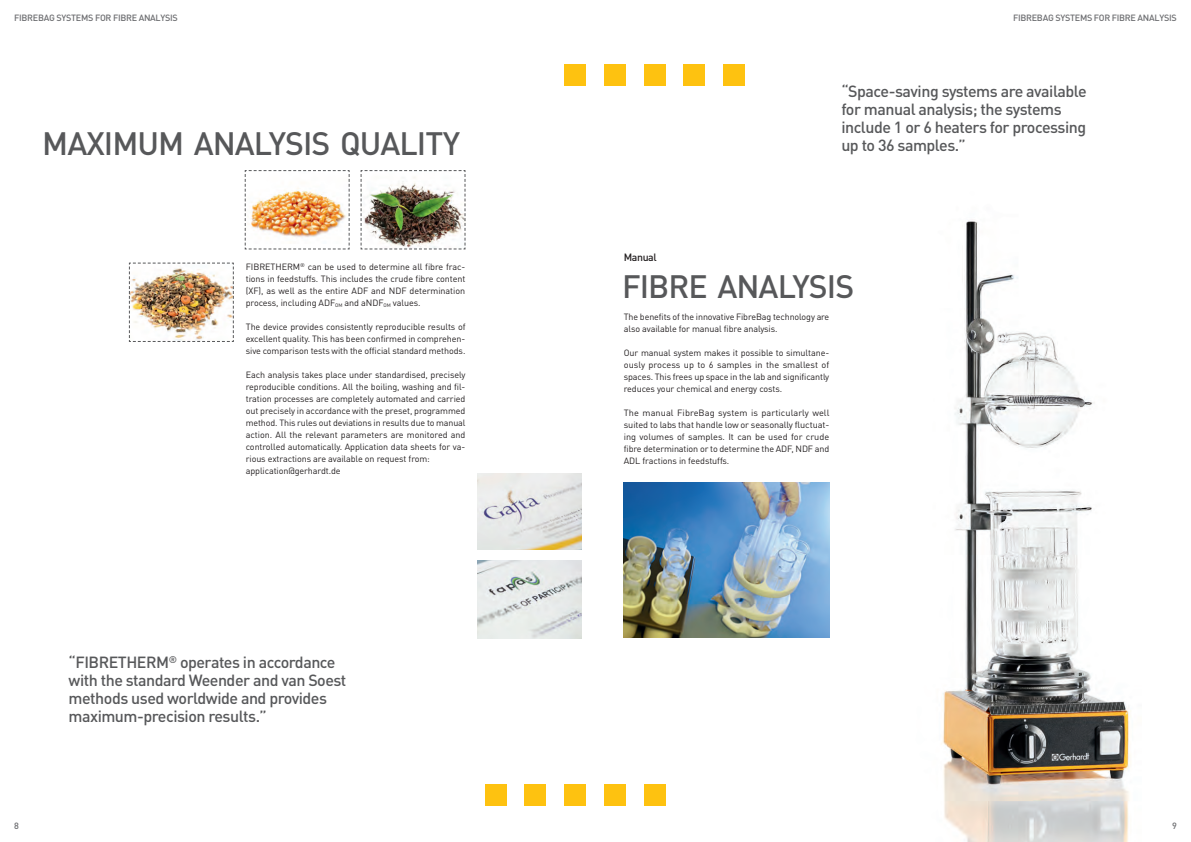
<style>
.page{position:relative;width:1191px;height:842px;background:#fff}
.page>*{position:absolute;margin:0;border:0;box-sizing:border-box;transform-origin:0 0}
.t1{font:500 32px "DINOT";letter-spacing:-.03em;color:#57585a}
.t2{font:500 16px/18px "DINOT";letter-spacing:-.03em;color:#57585a}
.t3{font:500 10.5px "DINOT";letter-spacing:-.04em;color:#231f20}
.t4{font:9px/12px "DINOT";letter-spacing:-.01em;color:#231f20}
.t5{font:500 9px "DINOT";letter-spacing:-.03em;color:#6c6d70}
</style>
<div class="page">
<div style="left:485px;top:784px;width:21px;height:22px;background:#fec210"></div>
<div style="left:525px;top:784px;width:21px;height:22px;background:#fec210"></div>
<div style="left:564px;top:784px;width:22px;height:22px;background:#fec210"></div>
<div style="left:604px;top:784px;width:21px;height:22px;background:#fec210"></div>
<div style="left:644px;top:784px;width:21px;height:22px;background:#fec210"></div>
<div style="left:565px;top:64px;width:21px;height:21px;background:#fec210"></div>
<div style="left:604px;top:64px;width:21px;height:21px;background:#fec210"></div>
<div style="left:644px;top:64px;width:21px;height:21px;background:#fec210"></div>
<div style="left:684px;top:64px;width:21px;height:21px;background:#fec210"></div>
<div style="left:723px;top:64px;width:22px;height:21px;background:#fec210"></div>
<img style="left:941px;top:220px;width:190px;height:622px">
<img style="left:244px;top:170px;width:106px;height:80px">
<img style="left:360px;top:170px;width:106px;height:80px">
<img style="left:128px;top:262px;width:106px;height:80px">
<img style="left:624px;top:482px;width:205px;height:156px">
<img style="left:477px;top:560px;width:104px;height:79px">
<img style="left:477px;top:474px;width:104px;height:75px">
<p class="t5" style="left:14px;top:12px;width:165px">FIBREBAG SYSTEMS FOR FIBRE ANALYSIS</p>
<p class="t5" style="left:1013px;top:12px;width:165px">FIBREBAG SYSTEMS FOR FIBRE ANALYSIS</p>
<h1 class="t1" style="left:42px;top:123px;width:419px">MAXIMUM ANALYSIS QUALITY</h1>
<p class="t4" style="left:246px;top:260px;width:221px">FIBRETHERM<sup>®</sup> can be used to determine all fibre frac&shy;tions in feedstuffs. This includes the crude fibre content (XF), as well as the entire ADF and NDF determination process, including ADF<sub>OM</sub> and aNDF<sub>OM</sub> values.</p>
<p class="t4" style="left:246px;top:320px;width:221px;text-align:justify">The device provides consistently reproducible results of excellent quality. This has been confirmed in comprehen&shy;sive comparison tests with the official standard methods.</p>
<p class="t4" style="left:246px;top:368px;width:221px">Each analysis takes place under standardised, precisely reproducible conditions. All the boiling, washing and fil&shy;tration processes are completely automated and carried out precisely in accordance with the preset, programmed method. This rules out deviations in results due to manual action. All the relevant parameters are monitored and controlled automatically. Application data sheets for va&shy;rious extractions are available on request from: application@gerhardt.de</p>
<h2 class="t2" style="left:69px;top:653px;width:279px">“FIBRETHERM<sup>®</sup> operates in accordance with the standard Weender and van Soest methods used worldwide and provides maximum-precision results.”</h2>
<h2 class="t2" style="left:841px;top:82px;width:247px">“Space-saving systems are available for manual analysis; the systems include 1 or 6 heaters for processing up to 36 samples.”</h2>
<p class="t3" style="left:624px;top:251px;width:34px">Manual</p>
<h1 class="t1" style="left:622px;top:266px;width:234px">FIBRE ANALYSIS</h1>
<p class="t4" style="left:624px;top:310px;width:207px">The benefits of the innovative FibreBag technology are also available for manual fibre analysis.</p>
<p class="t4" style="left:624px;top:346px;width:207px">Our manual system makes it possible to simultane&shy;ously process up to 6 samples in the smallest of spaces. This frees up space in the lab and significantly reduces your chemical and energy costs.</p>
<p class="t4" style="left:624px;top:406px;width:207px;text-align:justify">The manual FibreBag system is particularly well suited to labs that handle low or seasonally fluctuat&shy;ing volumes of samples. It can be used for crude fibre determination or to determine the ADF, NDF and ADL fractions in feedstuffs.</p>
<p class="t5" style="left:14px;top:820px;width:6px">8</p>
<p class="t5" style="left:1172px;top:820px;width:6px">9</p>
</div>
